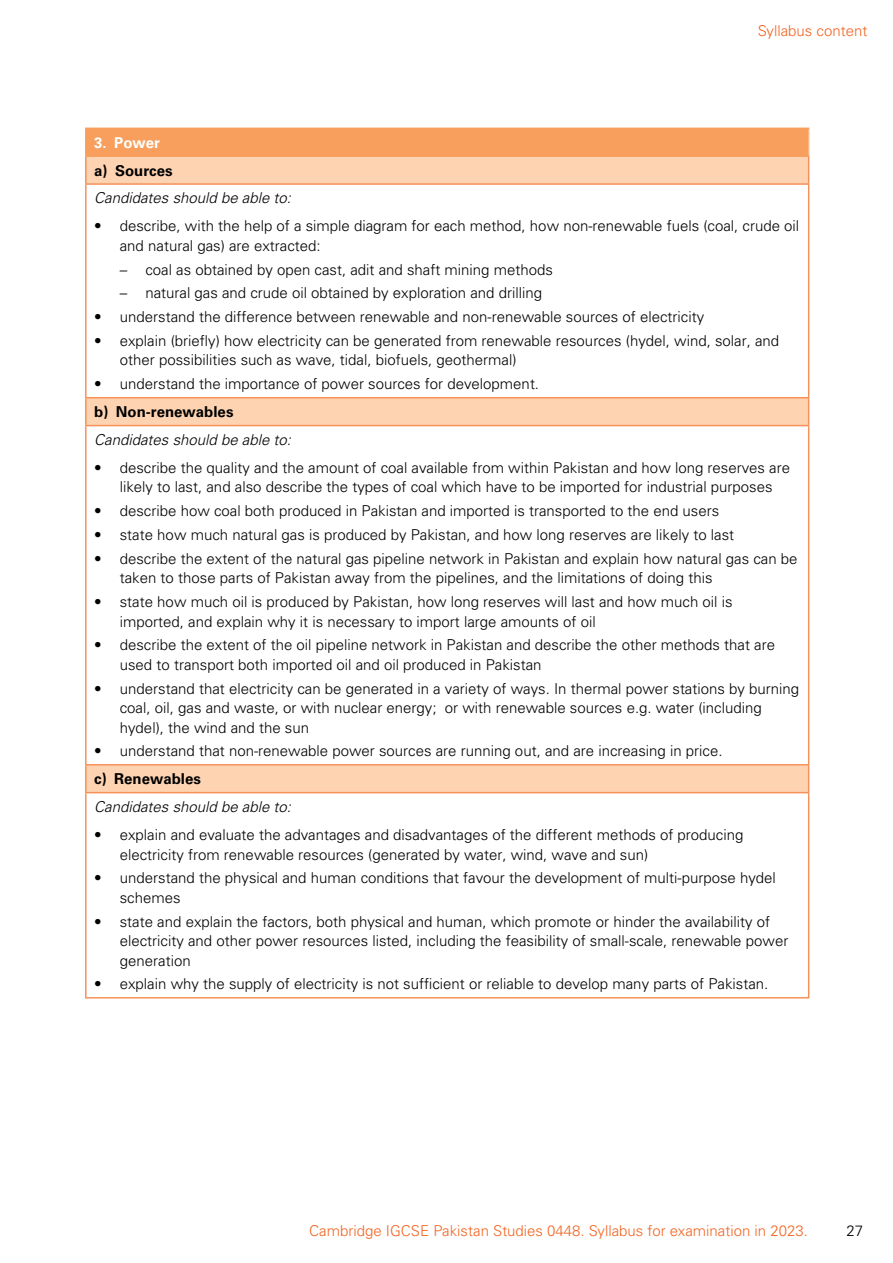
<style>
.page{position:relative;width:893px;height:1263px;background:#fff}
.page>*{position:absolute;margin:0;border:0;box-sizing:border-box;transform-origin:0 0}
._6__Bulleted_copy_NO{font:300 15px/19.5px "Univers LT Std";color:#000}
._7__Bullets_copy_ind{font:300 15px "Univers LT Std";color:#000}
.t1{font:300 15px "Univers LT Std";color:#f26522}
.First_para_before_bu{font:italic 300 15px "Univers LT Std";color:#000}
._9__Bold_course_copy{font:700 15px "Univers LT Std";color:#000}
.Table_header_row{font:700 15px "Univers LT Std";color:#fff}
</style>
<div class="page">
<div style="left:86px;top:128px;width:723px;height:28px;background:#f89f5d"></div>
<svg style="left:87px;top:157px;width:721px;height:635px"></svg>
<hr style="left:85px;top:183px;width:724px;height:2px;background:#f7915a">
<hr style="left:85px;top:397px;width:724px;height:1px;background:#f7915a">
<hr style="left:85px;top:425px;width:724px;height:1px;background:#f7915a">
<hr style="left:85px;top:792px;width:724px;height:1px;background:#f7915a">
<hr style="left:85px;top:997px;width:724px;height:1px;background:#f7915a">
<hr style="left:85px;top:128px;width:724px;height:1px;background:#f89f5d">
<hr style="left:85px;top:129px;width:2px;height:26px;background:#f89f5d">
<hr style="left:85px;top:155px;width:724px;height:2px;background:#f89f5d">
<hr style="left:85px;top:157px;width:2px;height:26px;background:#f7915a">
<svg style="left:808px;top:129px;width:1px;height:54px"></svg>
<hr style="left:85px;top:185px;width:2px;height:212px;background:#f7915a">
<hr style="left:808px;top:185px;width:1px;height:212px;background:#f7915a">
<hr style="left:85px;top:398px;width:2px;height:27px;background:#f7915a">
<svg style="left:808px;top:398px;width:1px;height:27px"></svg>
<hr style="left:85px;top:426px;width:2px;height:338px;background:#f7915a">
<hr style="left:808px;top:426px;width:1px;height:338px;background:#f7915a">
<hr style="left:85px;top:764px;width:724px;height:1px;background:#f7915a">
<hr style="left:85px;top:765px;width:2px;height:27px;background:#f7915a">
<svg style="left:808px;top:765px;width:1px;height:27px"></svg>
<hr style="left:85px;top:793px;width:2px;height:204px;background:#f7915a">
<hr style="left:808px;top:793px;width:1px;height:204px;background:#f7915a">
<p class="t1" style="left:758px;top:22px;width:111px">Syllabus content</p>
<p class="Table_header_row" style="left:94px;top:134px;width:67px">3. Power</p>
<p class="_9__Bold_course_copy" style="left:94px;top:161px;width:80px">a) Sources</p>
<p class="First_para_before_bu" style="left:94px;top:189px;width:198px">Candidates should be able to:</p>
<p class="_6__Bulleted_copy_NO" style="left:120px;top:216px;width:681px;text-indent:-26px">• describe, with the help of a simple diagram for each method, how non-renewable fuels (coal, crude oil and natural gas) are extracted:</p>
<p class="_7__Bullets_copy_ind" style="left:120px;top:260px;width:435px">– coal as obtained by open cast, adit and shaft mining methods</p>
<p class="_7__Bullets_copy_ind" style="left:120px;top:284px;width:424px">– natural gas and crude oil obtained by exploration and drilling</p>
<p class="_6__Bulleted_copy_NO" style="left:94px;top:307px;width:611px">• understand the difference between renewable and non-renewable sources of electricity</p>
<p class="_6__Bulleted_copy_NO" style="left:120px;top:331px;width:661px;text-indent:-26px">• explain (briefly) how electricity can be generated from renewable resources (hydel, wind, solar, and other possibilities such as wave, tidal, biofuels, geothermal)</p>
<p class="_6__Bulleted_copy_NO" style="left:94px;top:374px;width:446px">• understand the importance of power sources for development.</p>
<p class="_9__Bold_course_copy" style="left:94px;top:403px;width:141px">b) Non-renewables</p>
<p class="First_para_before_bu" style="left:94px;top:431px;width:198px">Candidates should be able to:</p>
<p class="_6__Bulleted_copy_NO" style="left:94px;top:458px;width:697px;text-align:center">• describe the quality and the amount of coal available from within Pakistan and how long reserves are likely to last, and also describe the types of coal which have to be imported for industrial purposes</p>
<p class="_6__Bulleted_copy_NO" style="left:94px;top:501px;width:626px">• describe how coal both produced in Pakistan and imported is transported to the end users</p>
<p class="_6__Bulleted_copy_NO" style="left:94px;top:525px;width:641px">• state how much natural gas is produced by Pakistan, and how long reserves are likely to last</p>
<p class="_6__Bulleted_copy_NO" style="left:120px;top:549px;width:679px;text-indent:-26px">• describe the extent of the natural gas pipeline network in Pakistan and explain how natural gas can be taken to those parts of Pakistan away from the pipelines, and the limitations of doing this</p>
<p class="_6__Bulleted_copy_NO" style="left:120px;top:592px;width:614px;text-indent:-26px">• state how much oil is produced by Pakistan, how long reserves will last and how much oil is imported, and explain why it is necessary to import large amounts of oil</p>
<p class="_6__Bulleted_copy_NO" style="left:120px;top:635px;width:657px;text-indent:-26px">• describe the extent of the oil pipeline network in Pakistan and describe the other methods that are used to transport both imported oil and oil produced in Pakistan</p>
<p class="_6__Bulleted_copy_NO" style="left:120px;top:678px;width:681px;text-indent:-26px">• understand that electricity can be generated in a variety of ways. In thermal power stations by burning coal, oil, gas and waste, or with nuclear energy; or with renewable sources e.g. water (including hydel), the wind and the sun</p>
<p class="_6__Bulleted_copy_NO" style="left:94px;top:741px;width:630px">• understand that non-renewable power sources are running out, and are increasing in price.</p>
<p class="_9__Bold_course_copy" style="left:94px;top:770px;width:108px">c) Renewables</p>
<p class="First_para_before_bu" style="left:94px;top:798px;width:198px">Candidates should be able to:</p>
<p class="_6__Bulleted_copy_NO" style="left:120px;top:825px;width:625px;text-indent:-26px">• explain and evaluate the advantages and disadvantages of the different methods of producing electricity from renewable resources (generated by water, wind, wave and sun)</p>
<p class="_6__Bulleted_copy_NO" style="left:120px;top:868px;width:658px;text-indent:-26px">• understand the physical and human conditions that favour the development of multi-purpose hydel schemes</p>
<p class="_6__Bulleted_copy_NO" style="left:120px;top:911px;width:670px;text-indent:-26px">• state and explain the factors, both physical and human, which promote or hinder the availability of electricity and other power resources listed, including the feasibility of small-scale, renewable power generation</p>
<p class="_6__Bulleted_copy_NO" style="left:94px;top:974px;width:675px">• explain why the supply of electricity is not sufficient or reliable to develop many parts of Pakistan.</p>
<p class="t1" style="left:309px;top:1221px;width:500px">Cambridge IGCSE Pakistan Studies 0448. Syllabus for examination in 2023.</p>
<p class="_6__Bulleted_copy_NO" style="left:846px;top:1220px;width:18px">27</p>
</div>
